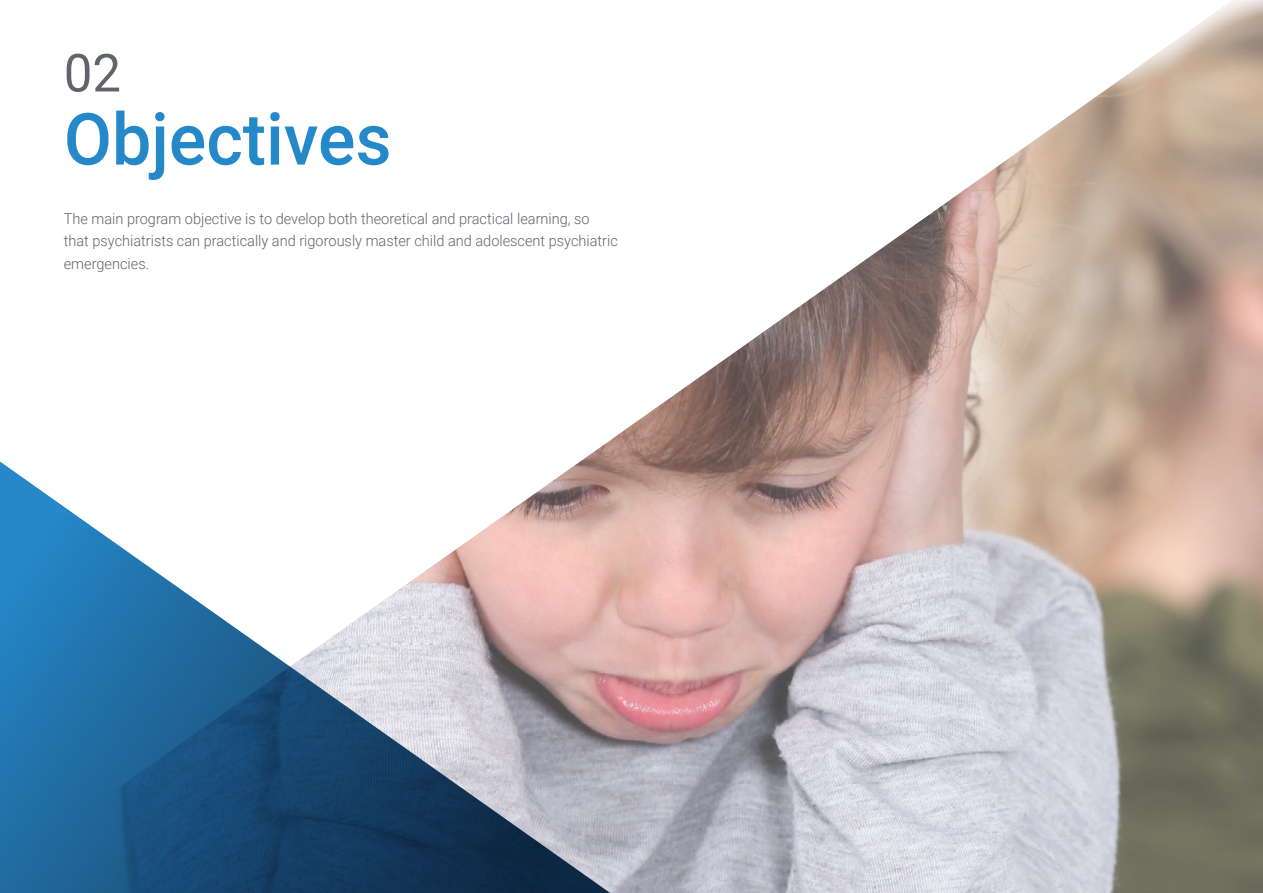
<style>
.page{position:relative;width:1263px;height:893px;background:#fff}
.page>*{position:absolute;margin:0;border:0;box-sizing:border-box;transform-origin:0 0}
.t1{font:500 72px "Roboto";color:#2488c9}
.t2{font:52.5px "Roboto";color:#61646a}
.t3{font:300 15px/22.5px "Roboto";color:#61646a}
</style>
<div class="page">
<img style="left:602px;top:0;width:661px;height:893px">
<svg style="left:0;top:446px;width:640px;height:447px"></svg>
<h2 class="t2" style="left:64px;top:36px;width:59px">02</h2>
<h1 class="t1" style="left:64px;top:89px;width:329px">Objectives</h1>
<p class="t3" style="left:64px;top:207px;width:556px">The main program objective is to develop both theoretical and practical learning, so that psychiatrists can practically and rigorously master child and adolescent psychiatric emergencies.</p>
</div>
